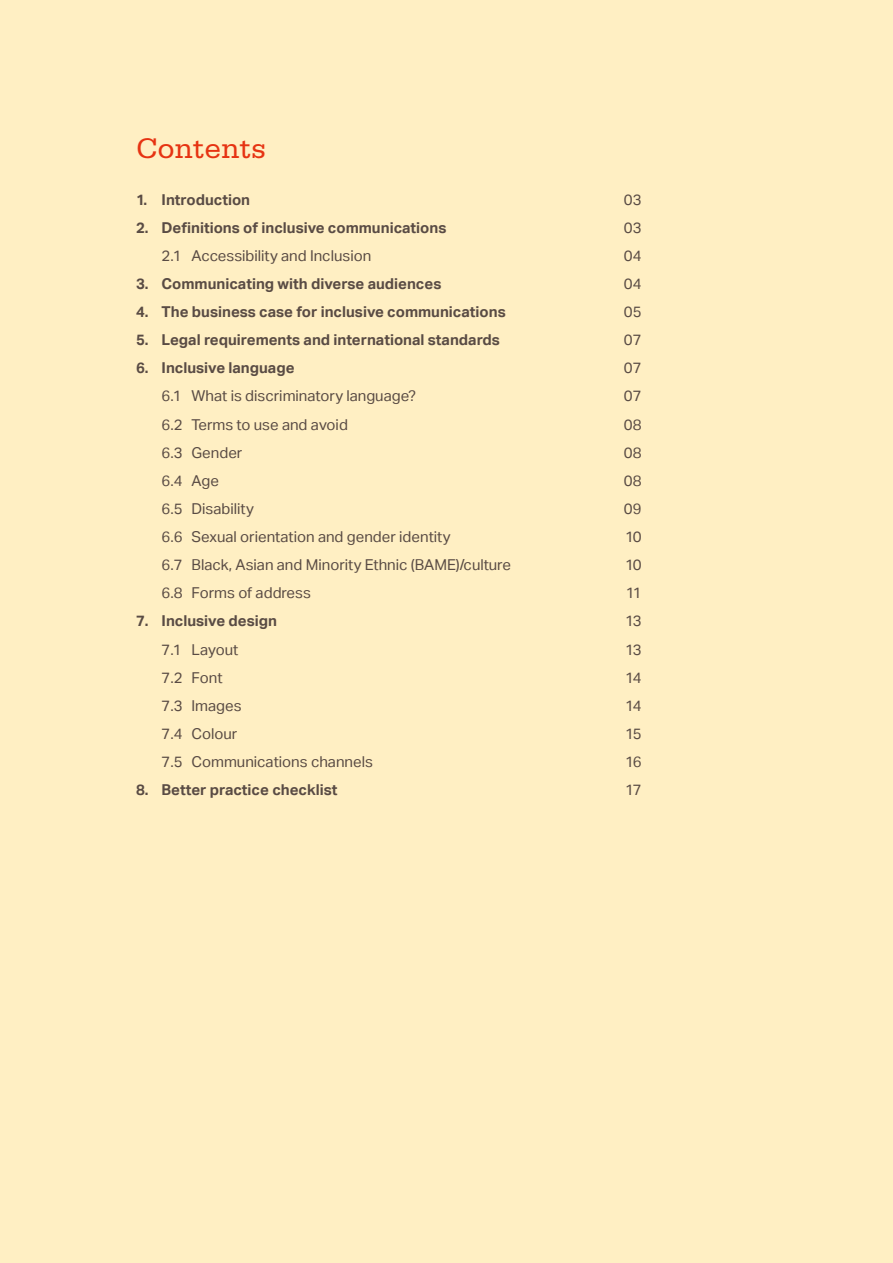
<style>
.page{position:relative;width:893px;height:1263px;background:#ffefc3}
.page>*{position:absolute;margin:0;border:0;box-sizing:border-box;transform-origin:0 0}
.t1{font:30px "Serifa Std";color:#e63312}
.t2{font:15px "Aktiv Grotesk";color:#594b44}
.t3{font:700 15px "Aktiv Grotesk";color:#594b44}
</style>
<div class="page">
<h1 class="t1" style="left:136px;top:131px;width:132px">Contents</h1>
<p class="t3" style="left:136px;top:190px;width:116px">1. Introduction</p>
<p class="t2" style="left:624px;top:190px;width:19px">03</p>
<p class="t3" style="left:136px;top:218px;width:312px">2. Definitions of inclusive communications</p>
<p class="t2" style="left:624px;top:219px;width:19px">03</p>
<p class="t2" style="left:162px;top:247px;width:211px">2.1 Accessibility and Inclusion</p>
<p class="t2" style="left:624px;top:247px;width:19px">04</p>
<p class="t3" style="left:136px;top:274px;width:307px">3. Communicating with diverse audiences</p>
<p class="t2" style="left:624px;top:275px;width:19px">04</p>
<p class="t3" style="left:136px;top:302px;width:371px">4. The business case for inclusive communications</p>
<p class="t2" style="left:624px;top:303px;width:19px">05</p>
<p class="t3" style="left:136px;top:331px;width:365px">5. Legal requirements and international standards</p>
<p class="t2" style="left:624px;top:331px;width:19px">07</p>
<p class="t3" style="left:136px;top:359px;width:160px">6. Inclusive language</p>
<p class="t2" style="left:624px;top:359px;width:19px">07</p>
<p class="t2" style="left:162px;top:387px;width:256px">6.1 What is discriminatory language?</p>
<p class="t2" style="left:624px;top:387px;width:19px">07</p>
<p class="t2" style="left:162px;top:415px;width:188px">6.2 Terms to use and avoid</p>
<p class="t2" style="left:624px;top:415px;width:19px">08</p>
<p class="t2" style="left:162px;top:444px;width:82px">6.3 Gender</p>
<p class="t2" style="left:624px;top:444px;width:19px">08</p>
<p class="t2" style="left:162px;top:472px;width:59px">6.4 Age</p>
<p class="t2" style="left:624px;top:472px;width:19px">08</p>
<p class="t2" style="left:162px;top:500px;width:94px">6.5 Disability</p>
<p class="t2" style="left:624px;top:500px;width:19px">09</p>
<p class="t2" style="left:162px;top:528px;width:291px">6.6 Sexual orientation and gender identity</p>
<p class="t2" style="left:625px;top:528px;width:18px">10</p>
<p class="t2" style="left:162px;top:556px;width:351px">6.7 Black, Asian and Minority Ethnic (BAME)/culture</p>
<p class="t2" style="left:625px;top:556px;width:18px">10</p>
<p class="t2" style="left:162px;top:584px;width:151px">6.8 Forms of address</p>
<p class="t2" style="left:626px;top:584px;width:17px">11</p>
<p class="t3" style="left:136px;top:612px;width:142px">7. Inclusive design</p>
<p class="t2" style="left:625px;top:612px;width:18px">13</p>
<p class="t2" style="left:162px;top:640px;width:78px">7.1 Layout</p>
<p class="t2" style="left:625px;top:640px;width:18px">13</p>
<p class="t2" style="left:162px;top:669px;width:62px">7.2 Font</p>
<p class="t2" style="left:625px;top:669px;width:18px">14</p>
<p class="t2" style="left:162px;top:697px;width:82px">7.3 Images</p>
<p class="t2" style="left:625px;top:697px;width:18px">14</p>
<p class="t2" style="left:162px;top:725px;width:77px">7.4 Colour</p>
<p class="t2" style="left:625px;top:725px;width:18px">15</p>
<p class="t2" style="left:162px;top:753px;width:213px">7.5 Communications channels</p>
<p class="t2" style="left:625px;top:753px;width:18px">16</p>
<p class="t3" style="left:136px;top:781px;width:203px">8. Better practice checklist</p>
<p class="t2" style="left:625px;top:781px;width:18px">17</p>
</div>
